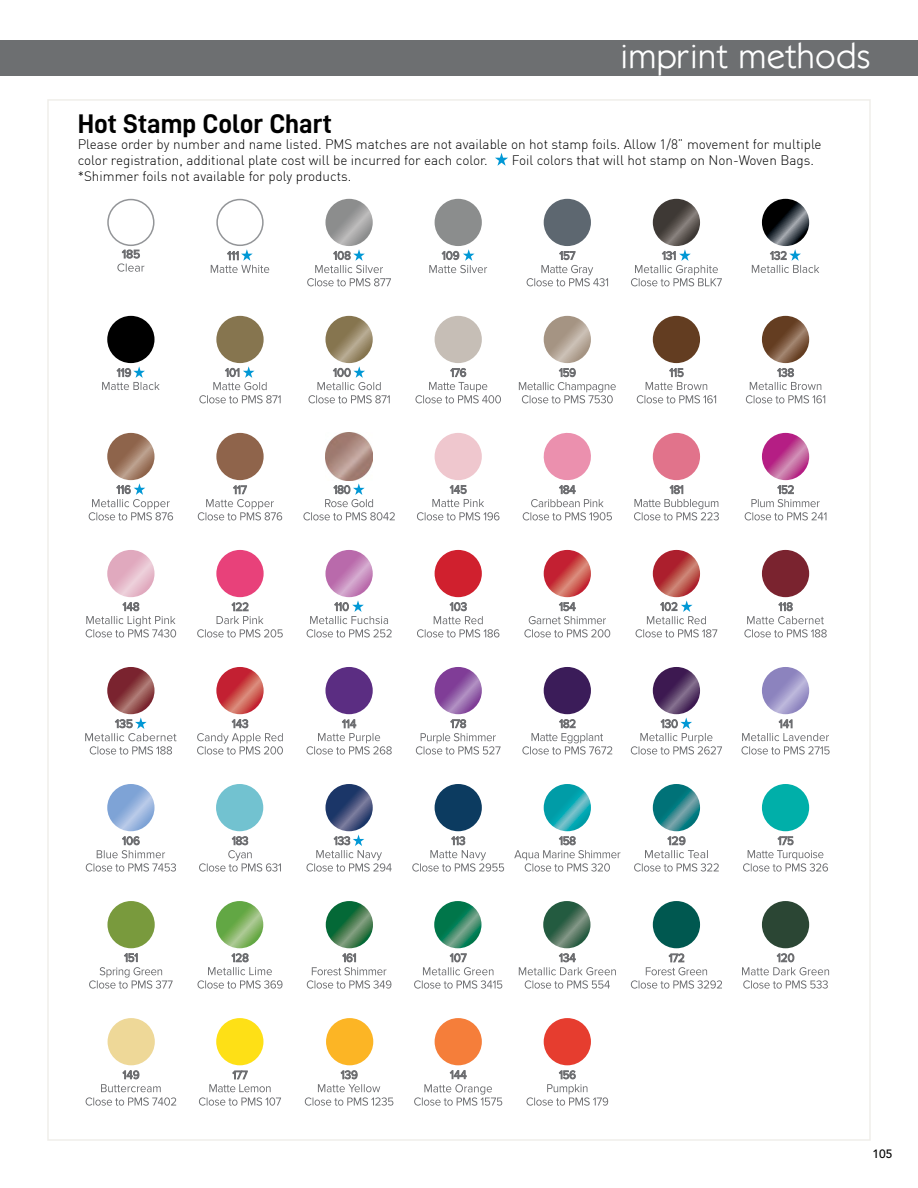
<style>
.page{position:relative;width:918px;height:1188px;background:#fff}
.page>*{position:absolute;margin:0;border:0;box-sizing:border-box;transform-origin:0 0}
.t1{font:300 36px "Klill";color:#fff}
.t2{font:27px "D DIN Bold";color:#000}
.t3{font:300 13.5px/16.2px "DIN";color:#000}
.t4{font:500 12px "Avenir LT Std";color:#000}
</style>
<div class="page">
<svg style="left:495px;top:153px;width:13px;height:13px"></svg>
<svg style="left:514px;top:836px;width:106px;height:36px"></svg>
<svg style="left:544px;top:784px;width:47px;height:47px;background:#1ca8b3"></svg>
<svg style="left:634px;top:836px;width:85px;height:36px"></svg>
<svg style="left:653px;top:784px;width:47px;height:47px;background:#248288"></svg>
<svg style="left:86px;top:836px;width:90px;height:36px"></svg>
<svg style="left:107px;top:784px;width:48px;height:47px;background:#93b1dc"></svg>
<svg style="left:741px;top:719px;width:89px;height:36px"></svg>
<svg style="left:762px;top:667px;width:47px;height:47px;background:#9c94c7"></svg>
<svg style="left:412px;top:836px;width:92px;height:36px"></svg>
<div style="left:435px;top:784px;width:47px;height:47px;background:#0c3b60;border-radius:50%"></div>
<svg style="left:306px;top:835px;width:86px;height:37px"></svg>
<svg style="left:325px;top:784px;width:48px;height:47px;background:#3f507b"></svg>
<div style="left:216px;top:784px;width:47px;height:47px;background:#72c2d0;border-radius:50%"></div>
<svg style="left:199px;top:836px;width:82px;height:36px"></svg>
<svg style="left:89px;top:953px;width:84px;height:36px"></svg>
<div style="left:107px;top:901px;width:48px;height:47px;background:#799a3d;border-radius:50%"></div>
<svg style="left:743px;top:836px;width:85px;height:36px"></svg>
<div style="left:762px;top:784px;width:47px;height:47px;background:#00afa9;border-radius:50%"></div>
<svg style="left:307px;top:953px;width:84px;height:36px"></svg>
<svg style="left:326px;top:901px;width:47px;height:47px;background:#357a4e"></svg>
<svg style="left:414px;top:953px;width:88px;height:36px"></svg>
<svg style="left:434px;top:901px;width:47px;height:47px;background:#268661"></svg>
<svg style="left:197px;top:953px;width:86px;height:36px"></svg>
<svg style="left:216px;top:901px;width:47px;height:47px;background:#7cb25e"></svg>
<svg style="left:631px;top:953px;width:91px;height:36px"></svg>
<div style="left:653px;top:901px;width:47px;height:47px;background:#005850;border-radius:50%"></div>
<svg style="left:519px;top:953px;width:97px;height:36px"></svg>
<svg style="left:543px;top:901px;width:47px;height:47px;background:#446e57"></svg>
<svg style="left:414px;top:1070px;width:88px;height:36px"></svg>
<div style="left:435px;top:1018px;width:47px;height:47px;background:#f57e3a;border-radius:50%"></div>
<svg style="left:526px;top:1070px;width:82px;height:36px"></svg>
<div style="left:544px;top:1018px;width:47px;height:47px;background:#e63d2f;border-radius:50%"></div>
<svg style="left:742px;top:953px;width:87px;height:36px"></svg>
<div style="left:762px;top:901px;width:47px;height:47px;background:#2b4634;border-radius:50%"></div>
<svg style="left:305px;top:1070px;width:88px;height:36px"></svg>
<div style="left:326px;top:1018px;width:47px;height:47px;background:#fcb525;border-radius:50%"></div>
<svg style="left:86px;top:1070px;width:90px;height:36px"></svg>
<div style="left:108px;top:1018px;width:47px;height:47px;background:#eed898;border-radius:50%"></div>
<svg style="left:199px;top:1071px;width:82px;height:35px"></svg>
<div style="left:216px;top:1018px;width:47px;height:47px;background:#fee016;border-radius:50%"></div>
<div style="left:216px;top:316px;width:48px;height:47px;background:#86754f;border-radius:50%"></div>
<svg style="left:199px;top:366px;width:82px;height:37px"></svg>
<svg style="left:325px;top:316px;width:48px;height:47px;background:#988968"></svg>
<svg style="left:308px;top:366px;width:82px;height:37px"></svg>
<svg style="left:637px;top:368px;width:79px;height:35px"></svg>
<div style="left:653px;top:316px;width:47px;height:47px;background:#633d21;border-radius:50%"></div>
<div style="left:107px;top:316px;width:48px;height:47px;background:#000;border-radius:50%"></div>
<svg style="left:102px;top:366px;width:58px;height:24px"></svg>
<svg style="left:519px;top:368px;width:97px;height:35px"></svg>
<svg style="left:544px;top:316px;width:47px;height:47px;background:#b1a293"></svg>
<svg style="left:415px;top:368px;width:86px;height:35px"></svg>
<div style="left:435px;top:316px;width:47px;height:47px;background:#c6beb6;border-radius:50%"></div>
<svg style="left:417px;top:602px;width:82px;height:36px"></svg>
<div style="left:435px;top:550px;width:47px;height:47px;background:#d0202e;border-radius:50%"></div>
<svg style="left:197px;top:602px;width:86px;height:36px"></svg>
<div style="left:216px;top:550px;width:48px;height:47px;background:#e8417a;border-radius:50%"></div>
<svg style="left:86px;top:602px;width:90px;height:36px"></svg>
<svg style="left:107px;top:550px;width:48px;height:47px;background:#e4b7c8"></svg>
<svg style="left:524px;top:602px;width:86px;height:36px"></svg>
<svg style="left:544px;top:550px;width:47px;height:47px;background:#ca484a"></svg>
<svg style="left:745px;top:485px;width:81px;height:35px"></svg>
<svg style="left:762px;top:433px;width:47px;height:47px;background:#be4894"></svg>
<svg style="left:325px;top:550px;width:48px;height:47px;background:#c382b8"></svg>
<svg style="left:307px;top:600px;width:85px;height:38px"></svg>
<svg style="left:653px;top:550px;width:47px;height:47px;background:#b64444"></svg>
<svg style="left:636px;top:600px;width:81px;height:38px"></svg>
<svg style="left:653px;top:667px;width:47px;height:47px;background:#543665"></svg>
<svg style="left:631px;top:718px;width:91px;height:37px"></svg>
<svg style="left:744px;top:602px;width:83px;height:36px"></svg>
<div style="left:762px;top:550px;width:47px;height:47px;background:#7a232f;border-radius:50%"></div>
<svg style="left:107px;top:667px;width:48px;height:47px;background:#8d4549"></svg>
<svg style="left:85px;top:718px;width:92px;height:37px"></svg>
<svg style="left:197px;top:719px;width:86px;height:36px"></svg>
<svg style="left:216px;top:667px;width:48px;height:47px;background:#cb4a4d"></svg>
<svg style="left:306px;top:719px;width:86px;height:36px"></svg>
<div style="left:325px;top:667px;width:48px;height:47px;background:#5b2d82;border-radius:50%"></div>
<svg style="left:416px;top:719px;width:85px;height:36px"></svg>
<svg style="left:435px;top:667px;width:47px;height:47px;background:#905aa5"></svg>
<div style="left:544px;top:667px;width:47px;height:47px;background:#3b1c59;border-radius:50%"></div>
<svg style="left:522px;top:719px;width:90px;height:36px"></svg>
<svg style="left:523px;top:432px;width:89px;height:88px"></svg>
<svg style="left:107px;top:433px;width:48px;height:47px;background:#9f7a63"></svg>
<svg style="left:89px;top:483px;width:84px;height:37px"></svg>
<svg style="left:198px;top:485px;width:84px;height:35px"></svg>
<div style="left:216px;top:433px;width:48px;height:47px;background:#8f644b;border-radius:50%"></div>
<svg style="left:417px;top:485px;width:83px;height:35px"></svg>
<div style="left:435px;top:433px;width:47px;height:47px;background:#efc7ce;border-radius:50%"></div>
<svg style="left:746px;top:368px;width:79px;height:35px"></svg>
<svg style="left:762px;top:316px;width:47px;height:47px;background:#78543a"></svg>
<div style="left:653px;top:433px;width:47px;height:47px;background:#e1738b;border-radius:50%"></div>
<svg style="left:634px;top:485px;width:85px;height:35px"></svg>
<img style="left:325px;top:433px;width:48px;height:47px">
<svg style="left:303px;top:483px;width:92px;height:37px"></svg>
<svg style="left:117px;top:250px;width:27px;height:22px"></svg>
<div style="left:107px;top:199px;width:48px;height:47px;border:2px solid #939598;border-radius:50%"></div>
<svg style="left:527px;top:251px;width:81px;height:35px"></svg>
<div style="left:544px;top:199px;width:47px;height:47px;background:#5d6770;border-radius:50%"></div>
<svg style="left:325px;top:199px;width:48px;height:47px;background:#9d9e9e"></svg>
<svg style="left:307px;top:249px;width:84px;height:37px"></svg>
<div style="left:435px;top:199px;width:47px;height:47px;background:#8b8d8d;border-radius:50%"></div>
<svg style="left:429px;top:249px;width:58px;height:24px"></svg>
<svg style="left:762px;top:199px;width:47px;height:47px;background:#34383d"></svg>
<svg style="left:752px;top:249px;width:67px;height:24px"></svg>
<svg style="left:653px;top:199px;width:47px;height:47px;background:#55504b"></svg>
<svg style="left:631px;top:249px;width:91px;height:37px"></svg>
<div style="left:216px;top:199px;width:48px;height:47px;border:2px solid #939598;border-radius:50%"></div>
<svg style="left:211px;top:249px;width:58px;height:24px"></svg>
<div style="left:0;top:40px;width:918px;height:35px;background:#6d6f71"></div>
<h1 class="t1" style="left:620px;top:36px;width:252px">imprint methods</h1>
<h2 class="t2" style="left:78px;top:108px;width:256px">Hot Stamp Color Chart</h2>
<p class="t3" style="left:78px;top:136px;width:745px">Please order by number and name listed. PMS matches are not available on hot stamp foils. Allow 1/8” movement for multiple color registration, additional plate cost will be incurred for each color.</p>
<p class="t3" style="left:512px;top:152px;width:304px">Foil colors that will hot stamp on Non-Woven Bags.</p>
<p class="t3" style="left:78px;top:168px;width:275px">*Shimmer foils not available for poly products.</p>
<p class="t4" style="left:873px;top:1147px;width:22px">105</p>
</div>
